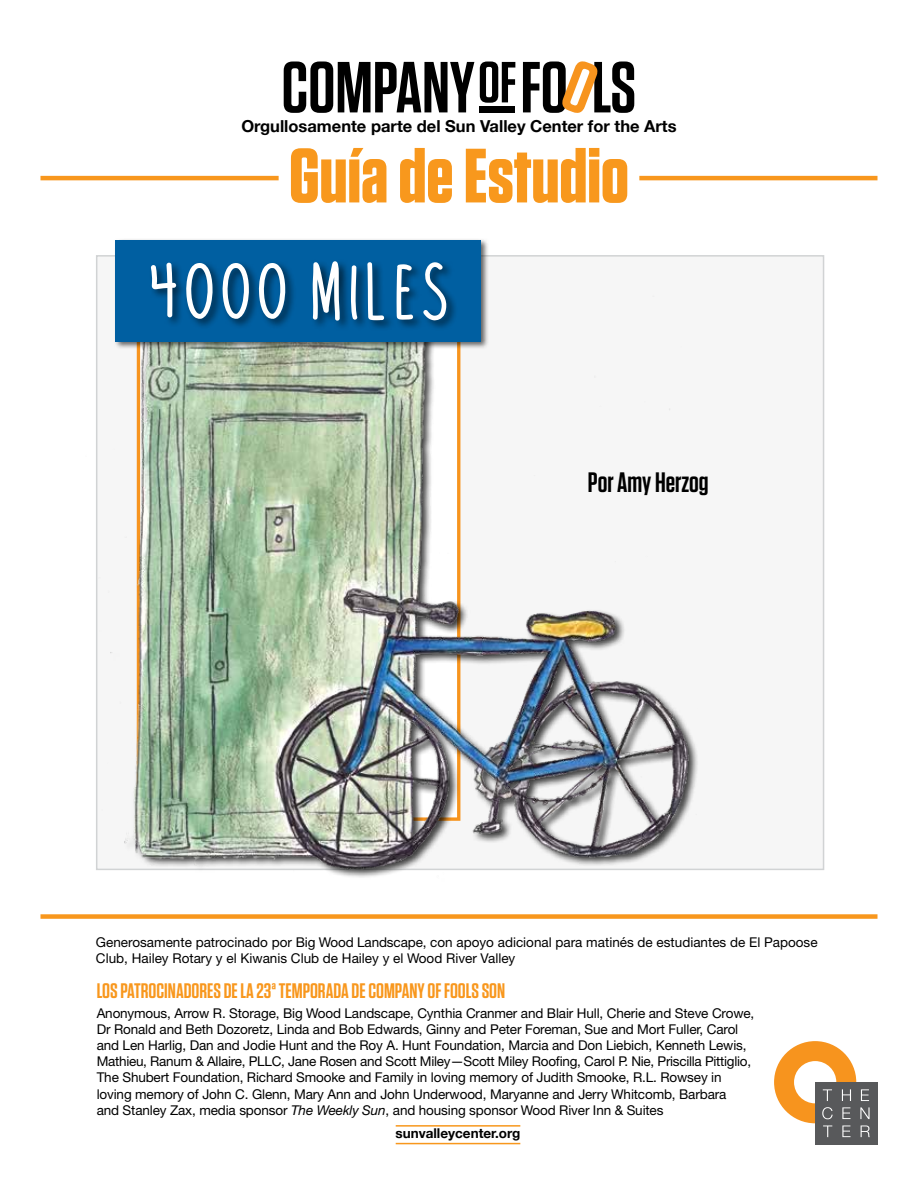
<style>
.page{position:relative;width:918px;height:1188px;background:#fff}
.page>*{position:absolute;margin:0;border:0;box-sizing:border-box;transform-origin:0 0}
.t1{font:700 76.8px "Tungsten";color:#f8981d}
.t2{font:600 28.05px "Tungsten";color:#000}
.t3{font:600 21px "Tungsten";color:#f8971d}
.t4{font:700 16.5px "Helvetica Neue";color:#000}
.t5{font:13.5px/16.2px "Helvetica Neue LT Std";letter-spacing:-.01em;color:#000}
.t6{font:700 13.5px "Helvetica Neue";color:#000}
.s1{font-style:italic}
</style>
<div class="page">
<hr style="left:396px;top:1125px;width:124px;height:2px;background:#f8971d">
<hr style="left:396px;top:1143px;width:124px;height:1px;background:#f8971d">
<svg style="left:284px;top:61px;width:190px;height:52px"></svg>
<svg style="left:480px;top:62px;width:35px;height:41px"></svg>
<div style="left:480px;top:106px;width:35px;height:6px;background:#000"></div>
<svg style="left:523px;top:61px;width:111px;height:52px"></svg>
<div style="left:815px;top:1082px;width:63px;height:63px;background:#58595b"></div>
<svg style="left:774px;top:1041px;width:96px;height:96px"></svg>
<hr style="left:40px;top:176px;width:239px;height:4px;background:#f8971d">
<hr style="left:639px;top:176px;width:239px;height:4px;background:#f8971d">
<div style="left:40px;top:914px;width:838px;height:5px;background:#f8971d"></div>
<div style="left:96px;top:255px;width:728px;height:615px;background:#f6f6f6;border:2px solid #d1d3d4"></div>
<img style="left:96px;top:255px;width:655px;height:623px">
<div style="left:114px;top:238px;width:375px;height:112px;background:#000;opacity:.6"></div>
<div style="left:116px;top:240px;width:365px;height:102px;background:#005fa1"></div>
<div style="left:148px;top:259px;width:310px;height:73px;background:#000;opacity:.6"></div>
<svg style="left:151px;top:261px;width:296px;height:60px"></svg>
<p class="t4" style="left:241px;top:113px;width:437px">Orgullosamente parte del Sun Valley Center for the Arts</p>
<h1 class="t1" style="left:289px;top:135px;width:341px">Guía de Estudio</h1>
<h2 class="t2" style="left:588px;top:467px;width:122px">Por Amy Herzog</h2>
<p class="t5" style="left:96px;top:934px;width:723px">Generosamente patrocinado por Big Wood Landscape, con apoyo adicional para matinés de estudiantes de El Papoose<br>Club, Hailey Rotary y el Kiwanis Club de Hailey y el Wood River Valley</p>
<h3 class="t3" style="left:97px;top:980px;width:410px">LOS PATROCINADORES DE LA 23ª TEMPORADA DE COMPANY OF FOOLS SON</h3>
<p class="t5" style="left:97px;top:1004px;width:659px">Anonymous, Arrow R. Storage, Big Wood Landscape, Cynthia Cranmer and Blair Hull, Cherie and Steve Crowe, Dr Ronald and Beth Dozoretz, Linda and Bob Edwards, Ginny and Peter Foreman, Sue and Mort Fuller, Carol and Len Harlig, Dan and Jodie Hunt and the Roy A. Hunt Foundation, Marcia and Don Liebich, Kenneth Lewis, Mathieu, Ranum &amp; Allaire, PLLC, Jane Rosen and Scott Miley—Scott Miley Roofing, Carol P. Nie, Priscilla Pittiglio, The Shubert Foundation, Richard Smooke and Family in loving memory of Judith Smooke, R.L. Rowsey in loving memory of John C. Glenn, Mary Ann and John Underwood, Maryanne and Jerry Whitcomb, Barbara<br>and Stanley Zax, media sponsor <span class="s1">The Weekly Sun</span>, and housing sponsor Wood River Inn &amp; Suites</p>
<p class="t6" style="left:395px;top:1123px;width:126px">sunvalleycenter.org</p>
</div>
